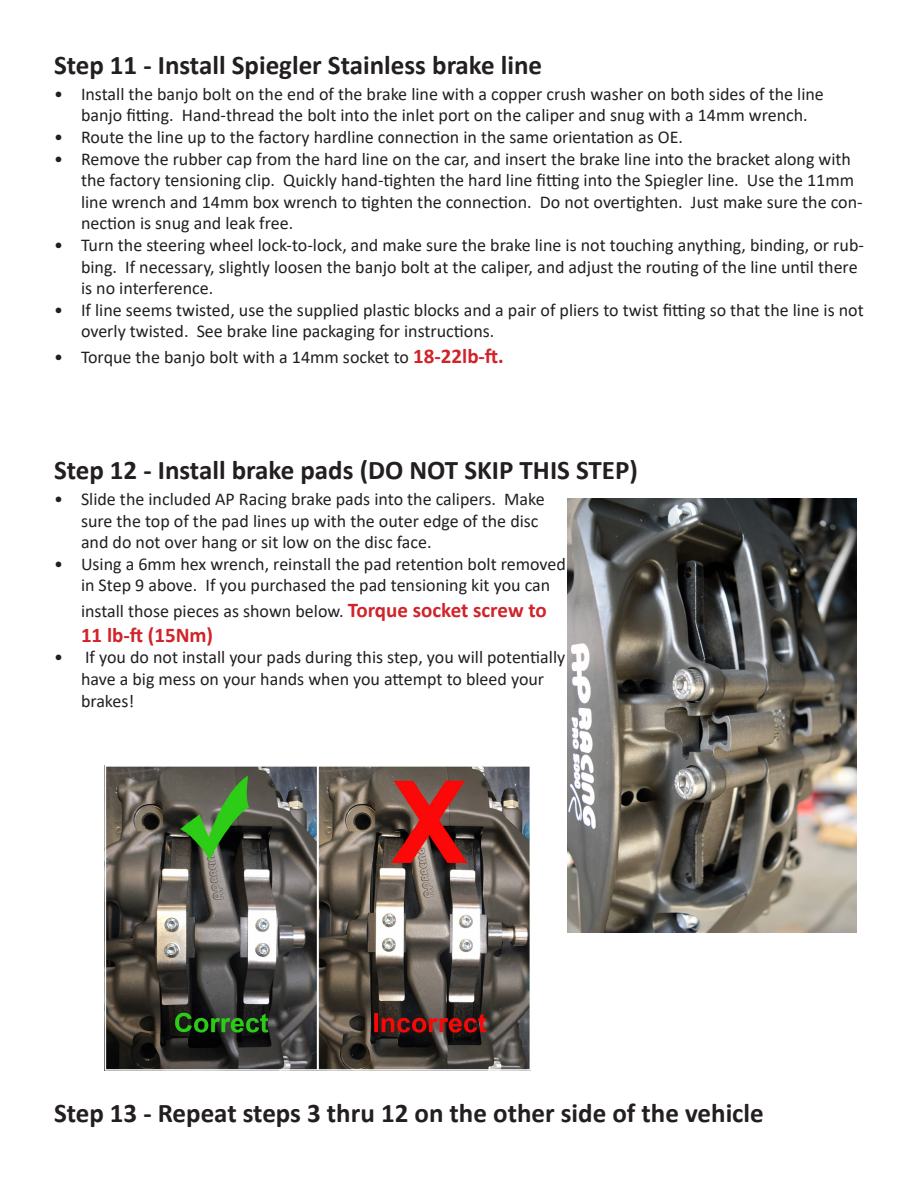
<style>
.page{position:relative;width:918px;height:1188px;background:#fff}
.page>*{position:absolute;margin:0;border:0;box-sizing:border-box;transform-origin:0 0}
.t1{font:700 27px "Calibri";color:#231f20}
.t2{font:700 21px "Calibri";color:#d1232a}
.t3{font:18px/21.6px "Calibri";color:#231f20}
.s1{font-weight:700;font-size:21px;color:#d1232a}
</style>
<div class="page">
<img style="left:567px;top:498px;width:289px;height:434px">
<img style="left:105px;top:766px;width:425px;height:305px">
<p class="t1" style="left:54px;top:46px;width:490px">Step 11 - Install Spiegler Stainless brake line</p>
<p class="t3" style="left:81px;top:82px;width:744px;text-indent:-27px">• Install the banjo bolt on the end of the brake line with a copper crush washer on both sides of the line banjo fitting. Hand-thread the bolt into the inlet port on the caliper and snug with a 14mm wrench.</p>
<p class="t3" style="left:54px;top:126px;width:631px">• Route the line up to the factory hardline connection in the same orientation as OE.</p>
<p class="t3" style="left:81px;top:147px;width:783px;text-indent:-27px">• Remove the rubber cap from the hard line on the car, and insert the brake line into the bracket along with the factory tensioning clip. Quickly hand-tighten the hard line fitting into the Spiegler line. Use the 11mm line wrench and 14mm box wrench to tighten the connection. Do not overtighten. Just make sure the con&shy;nection is snug and leak free.</p>
<p class="t3" style="left:81px;top:234px;width:784px;text-indent:-27px">• Turn the steering wheel lock-to-lock, and make sure the brake line is not touching anything, binding, or rub&shy;bing. If necessary, slightly loosen the banjo bolt at the caliper, and adjust the routing of the line until there is no interference.</p>
<p class="t3" style="left:81px;top:298px;width:784px;text-indent:-27px">• If line seems twisted, use the supplied plastic blocks and a pair of pliers to twist fitting so that the line is not overly twisted. See brake line packaging for instructions.</p>
<p class="t3" style="left:54px;top:345px;width:451px">• Torque the banjo bolt with a 14mm socket to <span class="s1">18-22lb-ft.</span></p>
<p class="t1" style="left:54px;top:451px;width:585px">Step 12 - Install brake pads (DO NOT SKIP THIS STEP)</p>
<p class="t3" style="left:81px;top:488px;width:465px;text-indent:-27px">• Slide the included AP Racing brake pads into the calipers. Make sure the top of the pad lines up with the outer edge of the disc and do not over hang or sit low on the disc face.</p>
<p class="t3" style="left:81px;top:552px;width:486px;text-indent:-27px">• Using a 6mm hex wrench, reinstall the pad retention bolt removed in Step 9 above. If you purchased the pad tensioning kit you can</p>
<p class="t3" style="left:81px;top:599px;width:467px">install those pieces as shown below. <span class="s1">Torque socket screw to</span></p>
<p class="t2" style="left:81px;top:620px;width:134px">11 lb-ft (15Nm)</p>
<p class="t3" style="left:81px;top:646px;width:486px;text-indent:-27px">• If you do not install your pads during this step, you will potentially have a big mess on your hands when you attempt to bleed your brakes!</p>
<p class="t1" style="left:54px;top:1094px;width:711px">Step 13 - Repeat steps 3 thru 12 on the other side of the vehicle</p>
</div>
